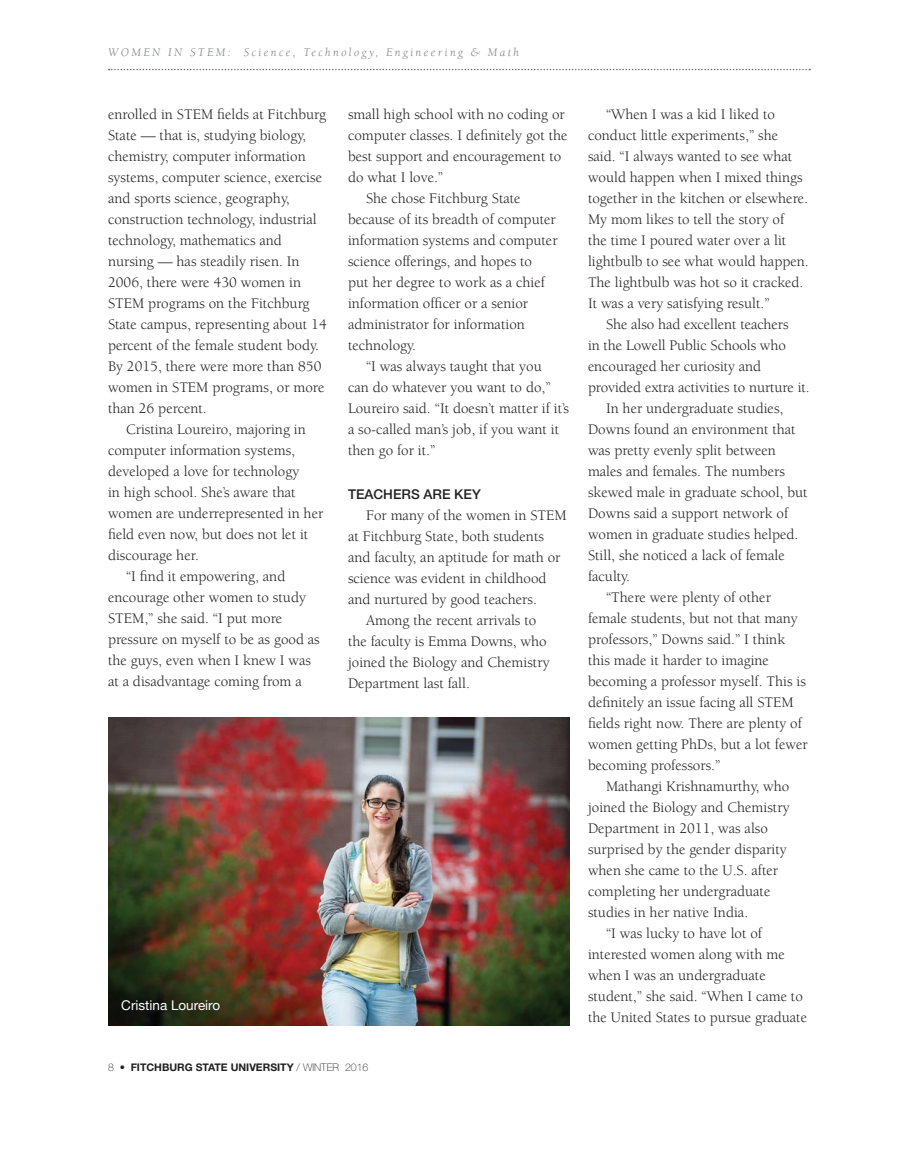
<style>
.page{position:relative;width:918px;height:1161px;background:#fff}
.page>*{position:absolute;margin:0;border:0;box-sizing:border-box;transform-origin:0 0}
.t1{font:15px/21px "Berkeley";color:#231f20}
.t2{font:13.5px "Helvetica Neue LT Std";color:#fff}
.t3{font:500 13.5px "Helvetica Neue LT Std";color:#231f20}
.t4{font:italic 12px "Berkeley";letter-spacing:.2em;color:#808285}
.t5{font:700 10.5px "Helvetica Neue LT Std";color:#231f20}
.s1{font-weight:100}
</style>
<div class="page">
<svg style="left:109px;top:69px;width:701px;height:1px"></svg>
<img style="left:108px;top:718px;width:462px;height:308px">
<p class="t4" style="left:108px;top:47px;width:413px">WOMEN IN STEM: Science, Technology, Engineering &amp; Math</p>
<p class="t1" style="left:108px;top:104px;width:220px">enrolled in STEM fields at Fitchburg<br>State — that is, studying biology, chemistry, computer information systems, computer science, exercise and sports science, geography, construction technology, industrial technology, mathematics and nursing — has steadily risen. In<br>2006, there were 430 women in<br>STEM programs on the Fitchburg<br>State campus, representing about 14 percent of the female student body.<br>By 2015, there were more than 850 women in STEM programs, or more than 26 percent.</p>
<p class="t1" style="left:126px;top:419px;width:181px">Cristina Loureiro, majoring in</p>
<p class="t1" style="left:108px;top:440px;width:189px">computer information systems,</p>
<p class="t1" style="left:108px;top:461px;width:193px">developed a love for technology</p>
<p class="t1" style="left:108px;top:482px;width:189px">in high school. She’s aware that</p>
<p class="t1" style="left:108px;top:503px;width:217px">women are underrepresented in her</p>
<p class="t1" style="left:108px;top:524px;width:202px">field even now, but does not let it</p>
<p class="t1" style="left:108px;top:545px;width:93px">discourage her.</p>
<p class="t1" style="left:126px;top:566px;width:161px">“I find it empowering, and</p>
<p class="t1" style="left:108px;top:587px;width:200px">encourage other women to study</p>
<p class="t1" style="left:108px;top:608px;width:176px">STEM,” she said. “I put more</p>
<p class="t1" style="left:108px;top:629px;width:213px">pressure on myself to be as good as</p>
<p class="t1" style="left:108px;top:650px;width:205px">the guys, even when I knew I was</p>
<p class="t1" style="left:108px;top:671px;width:195px">at a disadvantage coming from a</p>
<p class="t1" style="left:348px;top:104px;width:218px">small high school with no coding or</p>
<p class="t1" style="left:348px;top:125px;width:221px">computer classes. I definitely got the</p>
<p class="t1" style="left:348px;top:146px;width:215px">best support and encouragement to</p>
<p class="t1" style="left:348px;top:167px;width:97px">do what I love.”</p>
<p class="t1" style="left:366px;top:188px;width:156px">She chose Fitchburg State</p>
<p class="t1" style="left:348px;top:209px;width:209px">because of its breadth of computer</p>
<p class="t1" style="left:348px;top:230px;width:211px">information systems and computer</p>
<p class="t1" style="left:348px;top:251px;width:186px">science offerings, and hopes to</p>
<p class="t1" style="left:348px;top:272px;width:199px">put her degree to work as a chief</p>
<p class="t1" style="left:348px;top:293px;width:182px">information officer or a senior</p>
<p class="t1" style="left:348px;top:314px;width:178px">administrator for information</p>
<p class="t1" style="left:348px;top:335px;width:69px">technology.</p>
<p class="t1" style="left:366px;top:356px;width:177px">“I was always taught that you</p>
<p class="t1" style="left:348px;top:377px;width:204px">can do whatever you want to do,”</p>
<p class="t1" style="left:348px;top:398px;width:222px">Loureiro said. “It doesn’t matter if it’s</p>
<p class="t1" style="left:348px;top:419px;width:213px">a so-called man’s job, if you want it</p>
<p class="t1" style="left:348px;top:440px;width:89px">then go for it.”</p>
<p class="t3" style="left:348px;top:486px;width:134px">TEACHERS ARE KEY</p>
<p class="t1" style="left:366px;top:505px;width:202px">For many of the women in STEM</p>
<p class="t1" style="left:348px;top:526px;width:198px">at Fitchburg State, both students</p>
<p class="t1" style="left:348px;top:547px;width:214px">and faculty, an aptitude for math or</p>
<p class="t1" style="left:348px;top:568px;width:200px">science was evident in childhood</p>
<p class="t1" style="left:348px;top:589px;width:191px">and nurtured by good teachers.</p>
<p class="t1" style="left:366px;top:610px;width:172px">Among the recent arrivals to</p>
<p class="t1" style="left:348px;top:631px;width:200px">the faculty is Emma Downs, who</p>
<p class="t1" style="left:348px;top:652px;width:203px">joined the Biology and Chemistry</p>
<p class="t1" style="left:348px;top:673px;width:123px">Department last fall.</p>
<p class="t2" style="left:121px;top:997px;width:101px">Cristina Loureiro</p>
<p class="t5" style="left:108px;top:1061px;width:262px"><span class="s1">8 •</span> FITCHBURG STATE UNIVERSITY <span class="s1">/ WINTER 2016</span></p>
<p class="t1" style="left:588px;top:104px;width:222px;text-indent:18px">“When I was a kid I liked to conduct little experiments,” she said. “I always wanted to see what would happen when I mixed things together in the kitchen or elsewhere.<br>My mom likes to tell the story of<br>the time I poured water over a lit lightbulb to see what would happen.<br>The lightbulb was hot so it cracked.<br>It was a very satisfying result.”</p>
<p class="t1" style="left:606px;top:314px;width:184px">She also had excellent teachers</p>
<p class="t1" style="left:588px;top:335px;width:199px">in the Lowell Public Schools who</p>
<p class="t1" style="left:588px;top:356px;width:175px">encouraged her curiosity and</p>
<p class="t1" style="left:588px;top:377px;width:223px">provided extra activities to nurture it.</p>
<p class="t1" style="left:606px;top:398px;width:179px">In her undergraduate studies,</p>
<p class="t1" style="left:588px;top:419px;width:209px">Downs found an environment that</p>
<p class="t1" style="left:588px;top:440px;width:189px">was pretty evenly split between</p>
<p class="t1" style="left:588px;top:461px;width:198px">males and females. The numbers</p>
<p class="t1" style="left:588px;top:482px;width:221px">skewed male in graduate school, but</p>
<p class="t1" style="left:588px;top:503px;width:202px">Downs said a support network of</p>
<p class="t1" style="left:588px;top:524px;width:212px">women in graduate studies helped.</p>
<p class="t1" style="left:588px;top:545px;width:198px">Still, she noticed a lack of female</p>
<p class="t1" style="left:588px;top:566px;width:44px">faculty.</p>
<p class="t1" style="left:606px;top:587px;width:166px">“There were plenty of other</p>
<p class="t1" style="left:588px;top:608px;width:211px">female students, but not that many</p>
<p class="t1" style="left:588px;top:629px;width:199px">professors,” Downs said.” I think</p>
<p class="t1" style="left:588px;top:650px;width:183px">this made it harder to imagine</p>
<p class="t1" style="left:588px;top:671px;width:219px">becoming a professor myself. This is</p>
<p class="t1" style="left:588px;top:692px;width:207px">definitely an issue facing all STEM</p>
<p class="t1" style="left:588px;top:713px;width:215px">fields right now. There are plenty of</p>
<p class="t1" style="left:588px;top:734px;width:221px">women getting PhDs, but a lot fewer</p>
<p class="t1" style="left:588px;top:755px;width:134px">becoming professors.”</p>
<p class="t1" style="left:606px;top:776px;width:185px">Mathangi Krishnamurthy, who</p>
<p class="t1" style="left:588px;top:797px;width:203px">joined the Biology and Chemistry</p>
<p class="t1" style="left:588px;top:818px;width:181px">Department in 2011, was also</p>
<p class="t1" style="left:588px;top:839px;width:200px">surprised by the gender disparity</p>
<p class="t1" style="left:588px;top:860px;width:192px">when she came to the U.S. after</p>
<p class="t1" style="left:588px;top:881px;width:184px">completing her undergraduate</p>
<p class="t1" style="left:588px;top:902px;width:162px">studies in her native India.</p>
<p class="t1" style="left:606px;top:923px;width:158px">“I was lucky to have lot of</p>
<p class="t1" style="left:588px;top:944px;width:198px">interested women along with me</p>
<p class="t1" style="left:588px;top:965px;width:179px">when I was an undergraduate</p>
<p class="t1" style="left:588px;top:986px;width:216px">student,” she said. “When I came to</p>
<p class="t1" style="left:588px;top:1007px;width:221px">the United States to pursue graduate</p>
</div>
